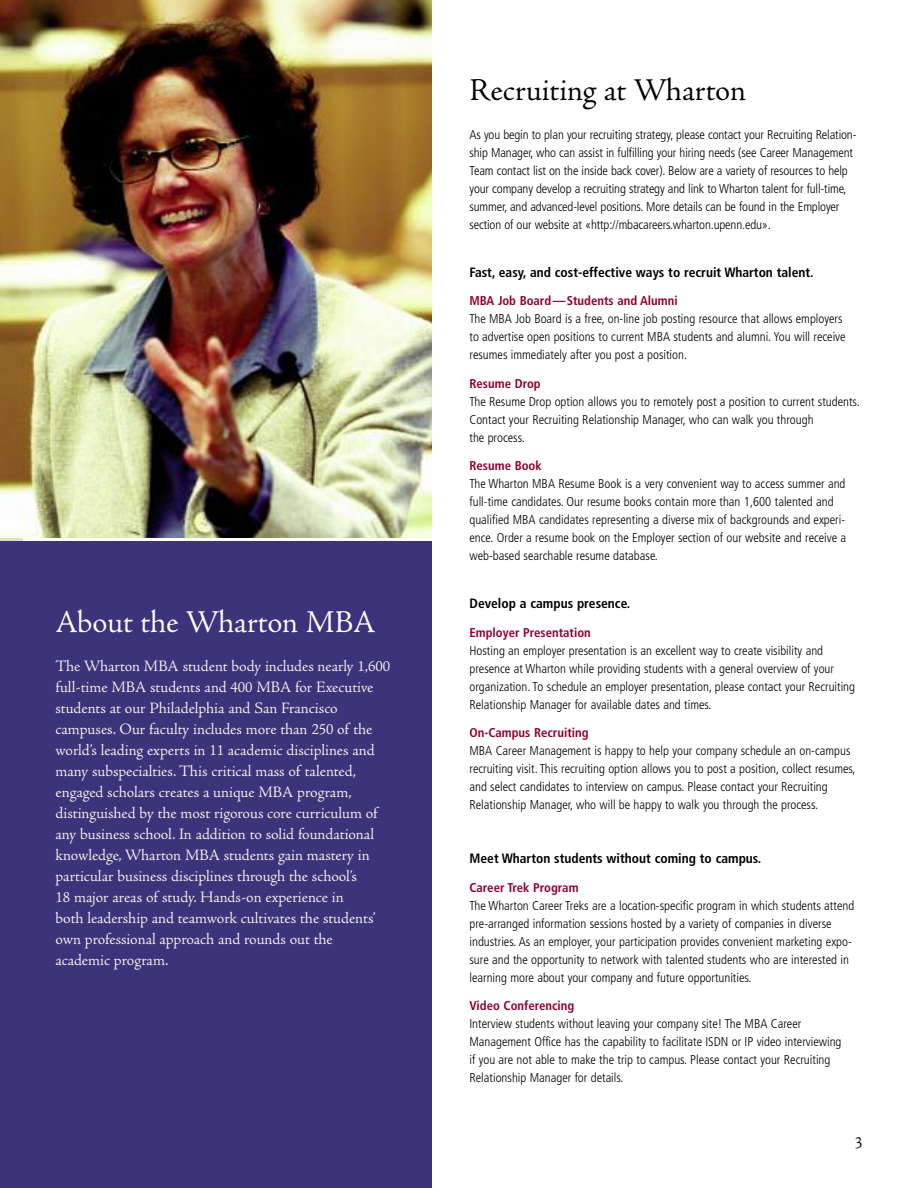
<style>
.page{position:relative;width:918px;height:1188px;background:#fff}
.page>*{position:absolute;margin:0;border:0;box-sizing:border-box;transform-origin:0 0}
.t1{font:33px "Adobe Jenson";color:#000}
.t2{font:33px "Adobe Jenson";letter-spacing:-.005em;color:#fff}
.t3{font:18px "Adobe Jenson";color:#000}
.t4{font:16.5px/21px "Adobe Jenson";color:#f5f5ec}
.t5{font:700 condensed 13.5px "Frutiger";color:#000}
.t6{font:300 condensed 12.75px/18px "Frutiger";color:#000}
.t7{font:700 condensed 12.75px "Frutiger";color:#8e0031}
</style>
<div class="page">
<div style="left:0;top:541px;width:432px;height:647px;background:#3c337a"></div>
<img style="left:0;top:0;width:432px;height:537px">
<h1 class="t2" style="left:56px;top:610px;width:322px">About the Wharton MBA</h1>
<p class="t4" style="left:55px;top:657px;width:336px">The Wharton MBA student body includes nearly 1,600 full-time MBA students and 400 MBA for Executive students at our Philadelphia and San Francisco campuses. Our faculty includes more than 250 of the world’s leading experts in 11 academic disciplines and many subspecialties. This critical mass of talented, engaged scholars creates a unique MBA program, distinguished by the most rigorous core curriculum of any business school. In addition to solid foundational knowledge, Wharton MBA students gain mastery in particular business disciplines through the school’s<br>18 major areas of study. Hands-on experience in<br>both leadership and teamwork cultivates the students’ own professional approach and rounds out the academic program.</p>
<h1 class="t1" style="left:470px;top:78px;width:278px">Recruiting at Wharton</h1>
<p class="t6" style="left:469px;top:126px;width:389px">As you begin to plan your recruiting strategy, please contact your Recruiting Relation&shy;ship Manager, who can assist in fulfilling your hiring needs (see Career Management Team contact list on the inside back cover). Below are a variety of resources to help your company develop a recruiting strategy and link to Wharton talent for full-time, summer, and advanced-level positions. More details can be found in the Employer section of our website at «http://mbacareers.wharton.upenn.edu».</p>
<p class="t5" style="left:470px;top:267px;width:346px">Fast, easy, and cost-effective ways to recruit Wharton talent.</p>
<p class="t7" style="left:470px;top:296px;width:210px">MBA Job Board—Students and Alumni</p>
<p class="t6" style="left:470px;top:311px;width:378px">The MBA Job Board is a free, on-line job posting resource that allows employers to advertise open positions to current MBA students and alumni. You will receive resumes immediately after you post a position.</p>
<p class="t7" style="left:469px;top:378px;width:73px">Resume Drop</p>
<p class="t6" style="left:469px;top:393px;width:392px">The Resume Drop option allows you to remotely post a position to current students.<br>Contact your Recruiting Relationship Manager, who can walk you through<br>the process.</p>
<p class="t7" style="left:470px;top:461px;width:74px">Resume Book</p>
<p class="t6" style="left:470px;top:476px;width:378px">The Wharton MBA Resume Book is a very convenient way to access summer and full-time candidates. Our resume books contain more than 1,600 talented and qualified MBA candidates representing a diverse mix of backgrounds and experi&shy;ence. Order a resume book on the Employer section of our website and receive a web-based searchable resume database.</p>
<p class="t5" style="left:470px;top:598px;width:162px">Develop a campus presence.</p>
<p class="t7" style="left:470px;top:627px;width:123px">Employer Presentation</p>
<p class="t6" style="left:469px;top:642px;width:387px">Hosting an employer presentation is an excellent way to create visibility and presence at Wharton while providing students with a general overview of your organization. To schedule an employer presentation, please contact your Recruiting Relationship Manager for available dates and times.</p>
<p class="t7" style="left:469px;top:728px;width:121px">On-Campus Recruiting</p>
<p class="t6" style="left:469px;top:743px;width:388px">MBA Career Management is happy to help your company schedule an on-campus recruiting visit. This recruiting option allows you to post a position, collect resumes, and select candidates to interview on campus. Please contact your Recruiting Relationship Manager, who will be happy to walk you through the process.</p>
<p class="t5" style="left:470px;top:853px;width:293px">Meet Wharton students without coming to campus.</p>
<p class="t7" style="left:470px;top:882px;width:111px">Career Trek Program</p>
<p class="t6" style="left:469px;top:897px;width:386px">The Wharton Career Treks are a location-specific program in which students attend pre-arranged information sessions hosted by a variety of companies in diverse industries. As an employer, your participation provides convenient marketing expo&shy;sure and the opportunity to network with talented students who are interested in learning more about your company and future opportunities.</p>
<p class="t7" style="left:470px;top:1001px;width:106px">Video Conferencing</p>
<p class="t6" style="left:470px;top:1016px;width:374px">Interview students without leaving your company site! The MBA Career Management Office has the capability to facilitate ISDN or IP video interviewing if you are not able to make the trip to campus. Please contact your Recruiting Relationship Manager for details.</p>
<h2 class="t3" style="left:854px;top:1136px;width:10px">3</h2>
</div>
